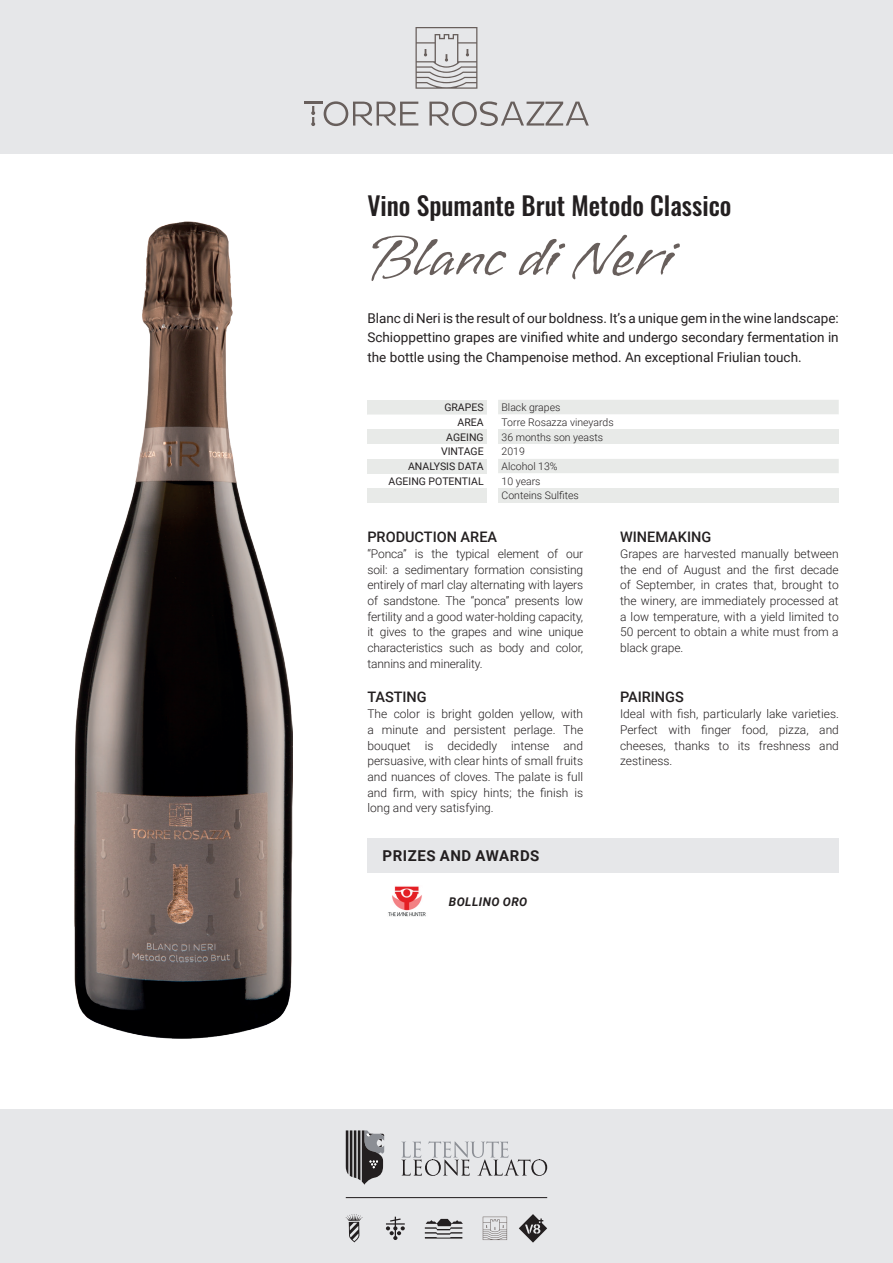
<style>
.page{position:relative;width:893px;height:1263px;background:#fff}
.page>*{position:absolute;margin:0;border:0;box-sizing:border-box;transform-origin:0 0}
.t1{font:60px "Vujahday Script";color:#685f5c}
.t2{font:500 25.5px "Oswald";color:#231f20}
.t3{font:700 15px "Roboto";letter-spacing:.035em;color:#231f20}
.t4{font:500 14.55px "Roboto";color:#231f20}
.t5{font:13.5px/19.5px "Roboto";color:#231f20;text-align:justify}
.t6{font:300 12px/15.8px "Roboto";color:#231f20;text-align:justify}
.t7{font:italic 700 12px "Roboto";letter-spacing:.035em;color:#231f20}
.t8{font:300 10.5px "Roboto";color:#231f20}
.t9{font:10.5px "Roboto";color:#231f20}
</style>
<div class="page">
<div style="left:0;top:0;width:893px;height:153px;background:#e6e7e9"></div>
<div style="left:0;top:1110px;width:893px;height:153px;background:#e6e7e9"></div>
<svg style="left:401px;top:1141px;width:146px;height:35px"></svg>
<svg style="left:346px;top:1130px;width:38px;height:55px"></svg>
<svg style="left:483px;top:1217px;width:24px;height:23px"></svg>
<svg style="left:386px;top:1217px;width:19px;height:23px"></svg>
<svg style="left:425px;top:1219px;width:38px;height:19px"></svg>
<hr style="left:346px;top:1197px;width:201px;height:1px;background:#231f20">
<svg style="left:415px;top:27px;width:62px;height:62px"></svg>
<svg style="left:429px;top:101px;width:160px;height:25px"></svg>
<svg style="left:304px;top:101px;width:114px;height:25px"></svg>
<svg style="left:346px;top:1214px;width:16px;height:28px"></svg>
<svg style="left:519px;top:1214px;width:28px;height:28px"></svg>
<img style="left:75px;top:221px;width:217px;height:818px">
<div style="left:367px;top:838px;width:472px;height:34px;background:#e6e7e9"></div>
<svg style="left:367px;top:400px;width:472px;height:74px"></svg>
<div style="left:367px;top:429px;width:120px;height:15px;background:#e8eae8"></div>
<div style="left:498px;top:429px;width:341px;height:15px;background:#e8eae8"></div>
<div style="left:367px;top:459px;width:120px;height:14px;background:#e8eae8"></div>
<div style="left:367px;top:488px;width:120px;height:15px;background:#e8eae8"></div>
<div style="left:498px;top:488px;width:341px;height:15px;background:#e8eae8"></div>
<img style="left:388px;top:886px;width:38px;height:31px">
<p class="t2" style="left:367px;top:192px;width:366px">Vino Spumante Brut Metodo Classico</p>
<p class="t1" style="left:367px;top:219px;width:306px">Blanc di Neri</p>
<p class="t5" style="left:367px;top:308px;width:473px">Blanc di Neri is the result of our boldness. It’s a unique gem in the wine landscape:<br>Schioppettino grapes are vinified white and undergo secondary fermentation in the bottle using the Champenoise method. An exceptional Friulian touch.</p>
<p class="t9" style="left:444px;top:400px;width:41px">GRAPES</p>
<p class="t8" style="left:502px;top:400px;width:60px">Black grapes</p>
<p class="t9" style="left:457px;top:415px;width:28px">AREA</p>
<p class="t8" style="left:502px;top:415px;width:114px">Torre Rosazza vineyards</p>
<p class="t9" style="left:446px;top:429px;width:39px">AGEING</p>
<p class="t8" style="left:502px;top:429px;width:103px">36 months son yeasts</p>
<p class="t9" style="left:441px;top:444px;width:44px">VINTAGE</p>
<p class="t8" style="left:502px;top:444px;width:25px">2019</p>
<p class="t9" style="left:408px;top:459px;width:77px">ANALYSIS DATA</p>
<p class="t8" style="left:502px;top:459px;width:58px">Alcohol 13%</p>
<p class="t9" style="left:389px;top:474px;width:96px">AGEING POTENTIAL</p>
<p class="t8" style="left:502px;top:474px;width:41px">10 years</p>
<p class="t8" style="left:502px;top:488px;width:79px">Conteins Sulfites</p>
<p class="t4" style="left:367px;top:527px;width:131px">PRODUCTION AREA</p>
<p class="t6" style="left:367px;top:545px;width:217px">“Ponca” is the typical element of our soil: a sedimentary formation consisting entirely of marl clay alternating with layers of sandstone. The “ponca” presents low fertility and a good water-holding capacity, it gives to the grapes and wine unique characteristics such as body and color, tannins and minerality.</p>
<p class="t4" style="left:367px;top:687px;width:61px">TASTING</p>
<p class="t6" style="left:367px;top:705px;width:217px">The color is bright golden yellow, with a minute and persistent perlage. The bouquet is decidedly intense and persuasive, with clear hints of small fruits and nuances of cloves. The palate is full and firm, with spicy hints; the finish is long and very satisfying.</p>
<p class="t3" style="left:383px;top:845px;width:158px">PRIZES AND AWARDS</p>
<p class="t7" style="left:449px;top:893px;width:80px">BOLLINO ORO</p>
<p class="t4" style="left:620px;top:527px;width:93px">WINEMAKING</p>
<p class="t6" style="left:620px;top:545px;width:220px">Grapes are harvested manually between the end of August and the first decade of September, in crates that, brought to the winery, are immediately processed at a low temperature, with a yield limited to 50 percent to obtain a white must from a black grape.</p>
<p class="t4" style="left:620px;top:687px;width:65px">PAIRINGS</p>
<p class="t6" style="left:620px;top:705px;width:220px">Ideal with fish, particularly lake varieties.<br>Perfect with finger food, pizza, and cheeses, thanks to its freshness and zestiness.</p>
</div>
